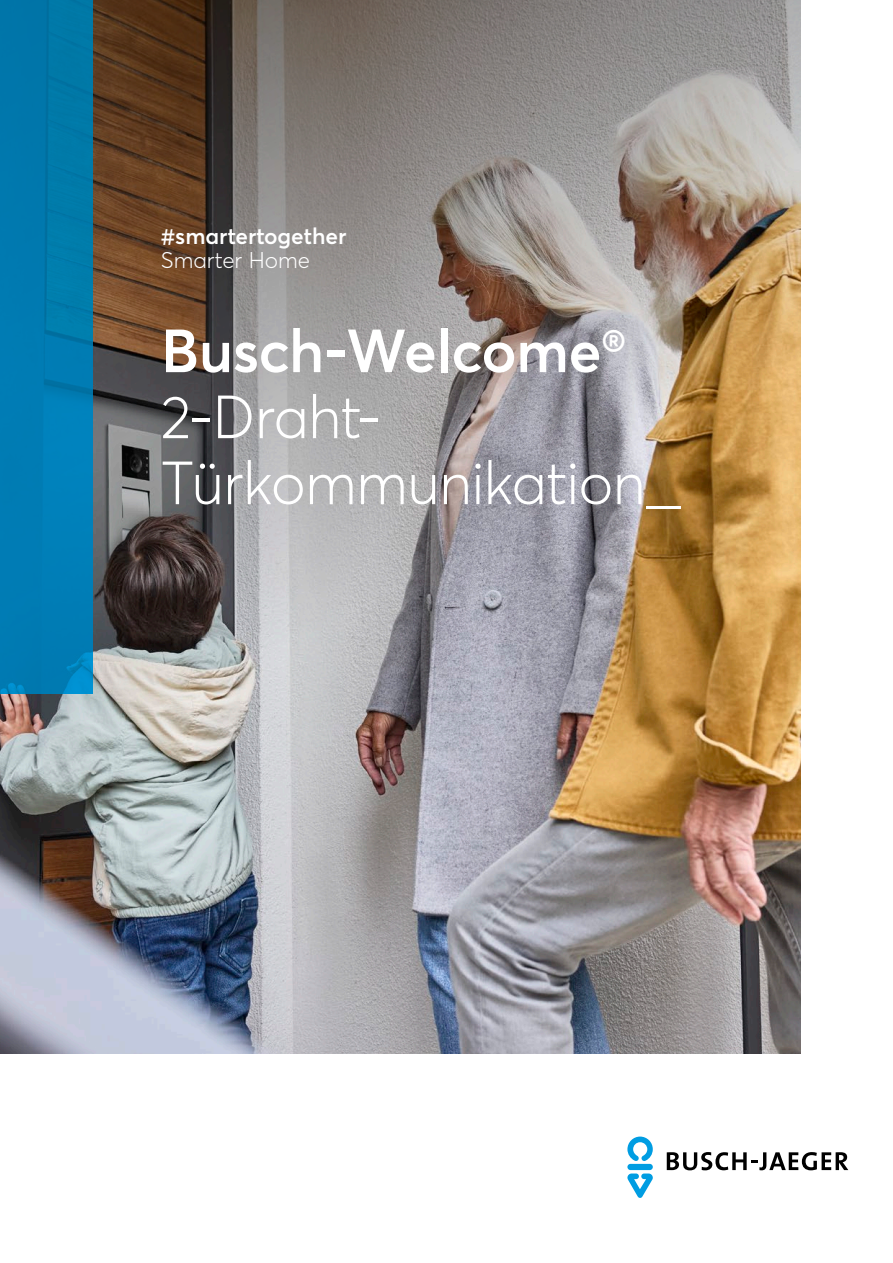
<style>
.page{position:relative;width:893px;height:1263px;background:#fff}
.page>*{position:absolute;margin:0;border:0;box-sizing:border-box;transform-origin:0 0}
.t1{font:300 60px/66px "Averta";letter-spacing:-.01em;color:#fff}
.t2{font:600 22.5px "Averta";color:#fff}
.t3{font:300 22.5px "Averta";color:#fff}
.s1{font-weight:600}
.s2{font-size:66px}
</style>
<div class="page">
<img style="left:0;top:900px;width:801px;height:153px">
<img style="left:0;top:0;width:801px;height:900px">
<svg style="left:667px;top:1152px;width:181px;height:18px"></svg>
<svg style="left:627px;top:1136px;width:26px;height:62px"></svg>
<div style="left:0;top:0;width:92px;height:694px;background:linear-gradient(to bottom,#0077a7,#0080ba)"></div>
<p class="t2" style="left:161px;top:222px;width:187px">#smartertogether</p>
<p class="t3" style="left:161px;top:246px;width:151px">Smarter Home</p>
<p class="t1" style="left:161px;top:318px;width:521px"><span class="s1">Busch-Welcome</span><sup>®<br></sup>2-Draht-<br>Türkommunikation<span class="s2">_</span></p>
</div>
